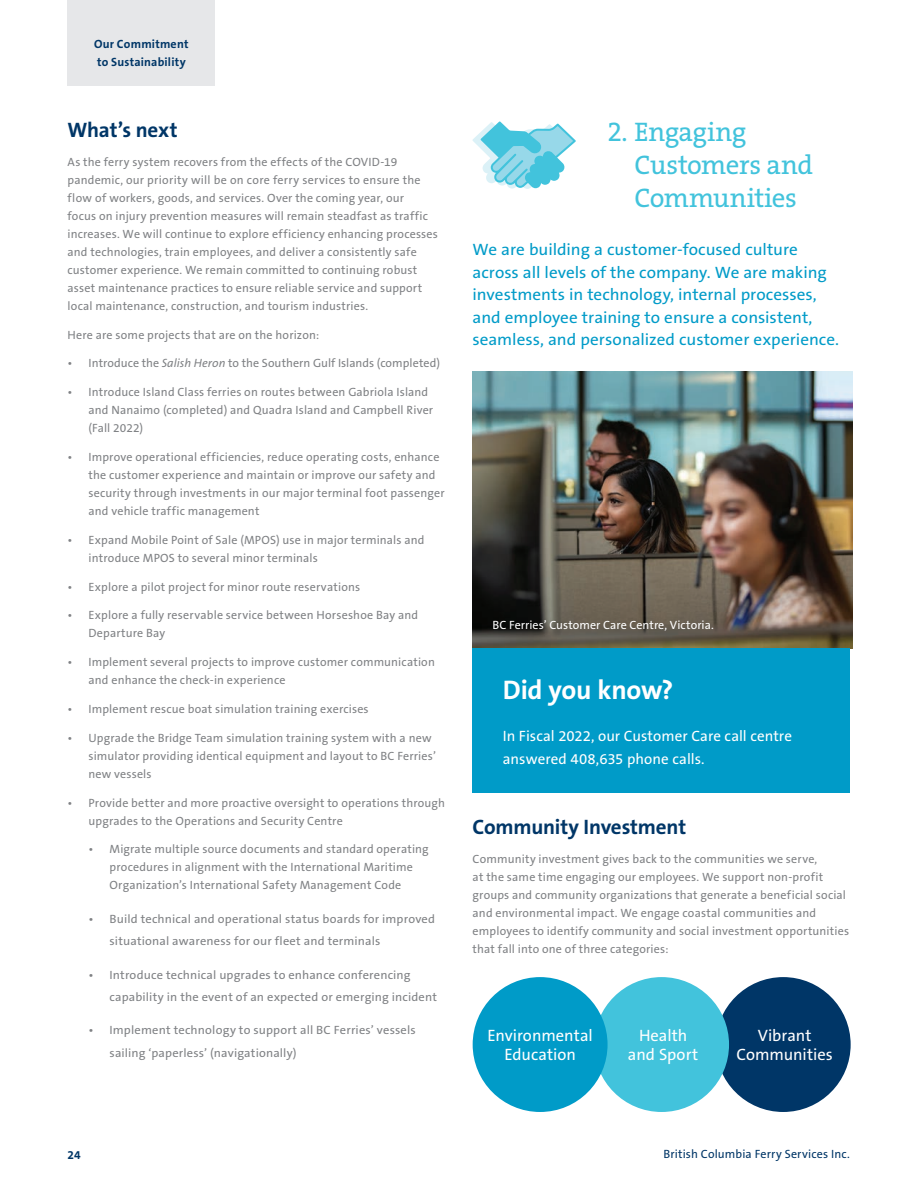
<style>
.page{position:relative;width:918px;height:1188px;background:#fff}
.page>*{position:absolute;margin:0;border:0;box-sizing:border-box;transform-origin:0 0}
.Mid_Titles{font:27px/33px "The Serif B W5 Plain";letter-spacing:-.015em;color:#42c3dc}
.In-Line_Title{font:700 27px "The Sans B W7";letter-spacing:-.01em;color:#fff}
.In-Line_Title-2{font:700 21px "The Sans B W7";letter-spacing:-.01em;color:#003667}
.In-Line_Title-3{font:16.5px/22.5px "The Sans B W5 Plain";color:#009bc8;scale:1.04 1}
.Body_Copy__Large__Re{font:16.5px/19.5px "The Sans B W5 Plain";color:#fff;text-align:center}
.Body_Copy__Large__Re-2{font:15px/22.5px "The Sans B W5 Plain";letter-spacing:.005em;color:#fff}
.Body_Copy__Small{font:12px/18px "The Sans B W5 Plain";letter-spacing:.015em;color:#808285}
.In-Line_Title-4{font:12px/18px "The Sans B W5 Plain";letter-spacing:.015em;color:#808285}
.Body_Copy__Small-2{font:12px/22.5px "The Sans B W5 Plain";letter-spacing:.015em;color:#808285;scale:1.04 1}
.Photo_Captions_Rever{font:12px "The Sans B W5 Plain";letter-spacing:.005em;color:#fff}
.t1{font:12px "The Sans B W5 Plain";letter-spacing:.015em;color:#003667}
.Body_Copy__Small-3{font:700 12px/18px "The Sans B W7";letter-spacing:.015em;color:#003667}
.s1{font-style:italic}
</style>
<div class="page">
<img style="left:472px;top:371px;width:380px;height:278px">
<div style="left:472px;top:649px;width:378px;height:144px;background:#009bc8"></div>
<svg style="left:472px;top:121px;width:104px;height:68px"></svg>
<div style="left:716px;top:977px;width:135px;height:135px;background:#003667;border-radius:50%"></div>
<div style="left:594px;top:977px;width:135px;height:135px;background:#42c3dc;border-radius:50%"></div>
<div style="left:473px;top:977px;width:135px;height:135px;background:#009bc8;border-radius:50%"></div>
<div style="left:68px;top:0;width:147px;height:86px;background:#e6e7e9"></div>
<p class="Body_Copy__Small-3" style="left:94px;top:35px;width:96px">Our Commitment to Sustainability</p>
<p class="In-Line_Title-2" style="left:68px;top:116px;width:112px">What’s next</p>
<p class="Body_Copy__Small" style="left:68px;top:153px;width:372px">As the ferry system recovers from the effects of the COVID-19 pandemic, our priority will be on core ferry services to ensure the flow of workers, goods, and services. Over the coming year, our<br>focus on injury prevention measures will remain steadfast as traffic increases. We will continue to explore efficiency enhancing processes and technologies, train employees, and deliver a consistently safe customer experience. We remain committed to continuing robust asset maintenance practices to ensure reliable service and support local maintenance, construction, and tourism industries.</p>
<p class="Body_Copy__Small" style="left:68px;top:326px;width:253px">Here are some projects that are on the horizon:</p>
<p class="Body_Copy__Small" style="left:68px;top:354px;width:374px">• Introduce the <span class="s1">Salish Heron</span> to the Southern Gulf Islands (completed)</p>
<p class="Body_Copy__Small" style="left:89px;top:383px;width:346px;text-indent:-21px">• Introduce Island Class ferries on routes between Gabriola Island and Nanaimo (completed) and Quadra Island and Campbell River (Fall 2022)</p>
<p class="Body_Copy__Small" style="left:89px;top:448px;width:358px;text-indent:-21px">• Improve operational efficiencies, reduce operating costs, enhance the customer experience and maintain or improve our safety and security through investments in our major terminal foot passenger and vehicle traffic management</p>
<p class="Body_Copy__Small" style="left:89px;top:531px;width:338px;text-indent:-21px">• Expand Mobile Point of Sale (MPOS) use in major terminals and introduce MPOS to several minor terminals</p>
<p class="Body_Copy__Small" style="left:68px;top:578px;width:294px">• Explore a pilot project for minor route reservations</p>
<p class="Body_Copy__Small" style="left:89px;top:606px;width:331px;text-indent:-21px">• Explore a fully reservable service between Horseshoe Bay and<br>Departure Bay</p>
<p class="Body_Copy__Small" style="left:89px;top:653px;width:348px;text-indent:-21px">• Implement several projects to improve customer communication and enhance the check-in experience</p>
<p class="Body_Copy__Small" style="left:68px;top:700px;width:303px">• Implement rescue boat simulation training exercises</p>
<p class="Body_Copy__Small" style="left:89px;top:729px;width:349px;text-indent:-21px">• Upgrade the Bridge Team simulation training system with a new simulator providing identical equipment and layout to BC Ferries’ new vessels</p>
<p class="Body_Copy__Small" style="left:89px;top:794px;width:358px;text-indent:-21px">• Provide better and more proactive oversight to operations through upgrades to the Operations and Security Centre</p>
<p class="Body_Copy__Small" style="left:89px;top:840px;width:342px;text-align:center">• Migrate multiple source documents and standard operating procedures in alignment with the International Maritime<br>Organization’s International Safety Management Code</p>
<p class="Body_Copy__Small-2" style="left:110px;top:908px;width:315px;text-indent:-21px">• Build technical and operational status boards for improved situational awareness for our fleet and terminals</p>
<p class="Body_Copy__Small-2" style="left:110px;top:963px;width:317px;text-indent:-21px">• Introduce technical upgrades to enhance conferencing capability in the event of an expected or emerging incident</p>
<p class="Body_Copy__Small-2" style="left:110px;top:1019px;width:296px;text-indent:-21px">• Implement technology to support all BC Ferries’ vessels sailing ‘paperless’ (navigationally)</p>
<p class="Mid_Titles" style="left:635px;top:116px;width:180px;text-indent:-27px">2. Engaging<br>Customers and<br>Communities</p>
<p class="In-Line_Title-3" style="left:473px;top:239px;width:354px">We are building a customer-focused culture across all levels of the company. We are making investments in technology, internal processes, and employee training to ensure a consistent, seamless, and personalized customer experience.</p>
<p class="Photo_Captions_Rever" style="left:492px;top:617px;width:223px">BC Ferries’ Customer Care Centre, Victoria.</p>
<p class="In-Line_Title" style="left:503px;top:673px;width:172px">Did you know?</p>
<p class="Body_Copy__Large__Re-2" style="left:503px;top:725px;width:291px">In Fiscal 2022, our Customer Care call centre answered 408,635 phone calls.</p>
<p class="In-Line_Title-2" style="left:473px;top:813px;width:215px">Community Investment</p>
<p class="In-Line_Title-4" style="left:473px;top:850px;width:378px">Community investment gives back to the communities we serve,<br>at the same time engaging our employees. We support non-profit groups and community organizations that generate a beneficial social and environmental impact. We engage coastal communities and employees to identify community and social investment opportunities that fall into one of three categories:</p>
<p class="Body_Copy__Large__Re" style="left:487px;top:1025px;width:107px">Environmental<br>Education</p>
<p class="Body_Copy__Large__Re" style="left:628px;top:1025px;width:72px">Health and Sport</p>
<p class="Body_Copy__Large__Re" style="left:736px;top:1025px;width:98px">Vibrant<br>Communities</p>
<p class="Body_Copy__Small-3" style="left:68px;top:1146px;width:15px">24</p>
<p class="t1" style="left:663px;top:1146px;width:188px">British Columbia Ferry Services Inc.</p>
</div>
